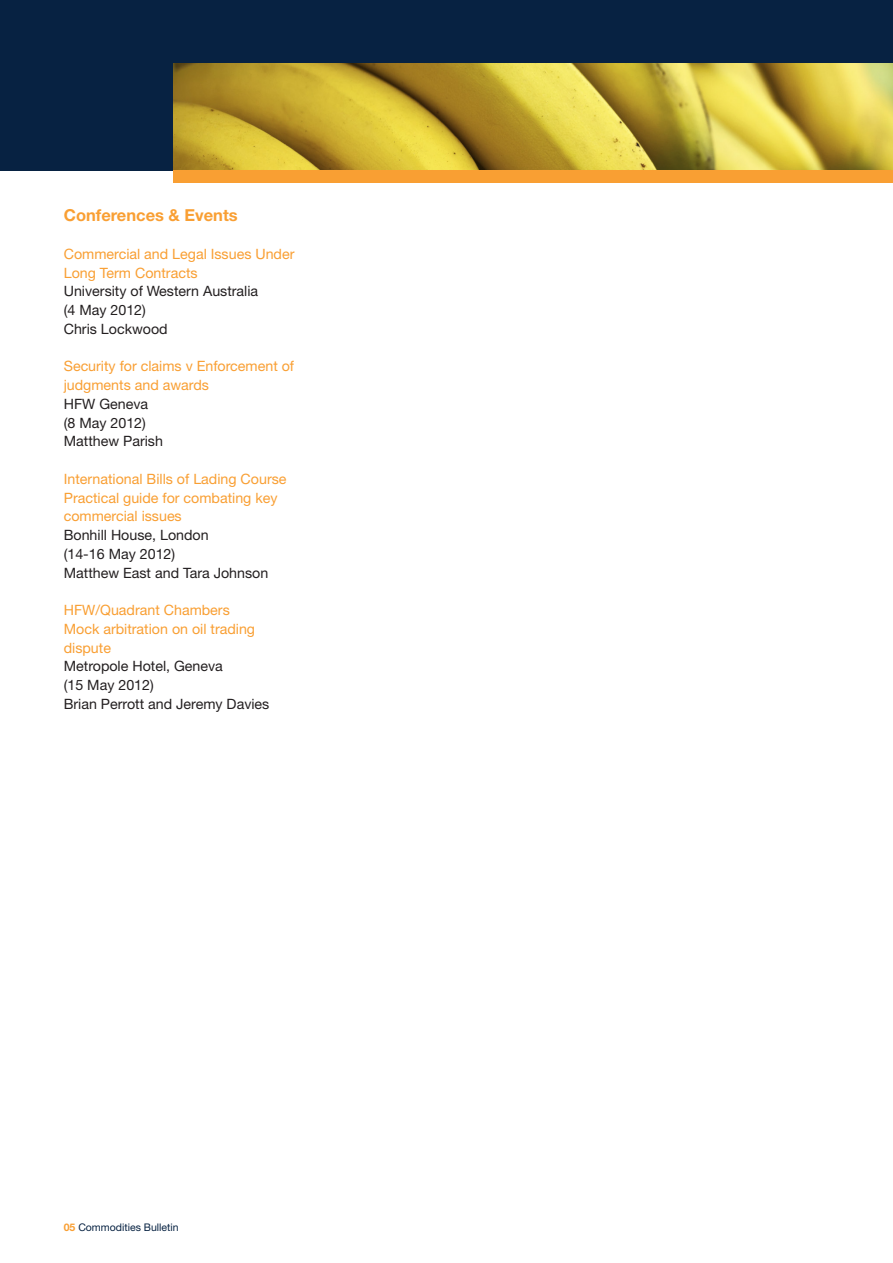
<style>
.page{position:relative;width:893px;height:1263px;background:#fff}
.page>*{position:absolute;margin:0;border:0;box-sizing:border-box;transform-origin:0 0}
.t1{font:700 16.5px "Helvetica Neue LT";color:#f99f33}
.t2{font:14.25px/18.8px "Helvetica Neue LT";color:#f99f33}
.t3{font:14.25px/18.8px "Helvetica Neue LT";color:#231f20}
.t4{font:10.5px "Helvetica Neue LT";color:#072242}
.s1{font-weight:700;color:#f99f33}
</style>
<div class="page">
<div style="left:0;top:0;width:893px;height:170px;background:#072242"></div>
<img style="left:174px;top:64px;width:719px;height:106px">
<div style="left:174px;top:170px;width:719px;height:13px;background:#f99f33"></div>
<p class="t1" style="left:64px;top:205px;width:175px">Conferences &amp; Events</p>
<p class="t2" style="left:64px;top:244px;width:232px">Commercial and Legal Issues Under<br>Long Term Contracts</p>
<p class="t3" style="left:64px;top:282px;width:196px">University of Western Australia</p>
<p class="t3" style="left:64px;top:300px;width:84px">(4 May 2012)</p>
<p class="t3" style="left:64px;top:319px;width:105px">Chris Lockwood</p>
<p class="t2" style="left:64px;top:357px;width:232px">Security for claims v Enforcement of judgments and awards</p>
<p class="t3" style="left:64px;top:394px;width:86px">HFW Geneva</p>
<p class="t3" style="left:64px;top:413px;width:84px">(8 May 2012)</p>
<p class="t3" style="left:64px;top:432px;width:101px">Matthew Parish</p>
<p class="t2" style="left:64px;top:469px;width:224px">International Bills of Lading Course</p>
<p class="t2" style="left:64px;top:488px;width:215px">Practical guide for combating key commercial issues</p>
<p class="t3" style="left:64px;top:525px;width:146px">Bonhill House, London (14-16 May 2012)</p>
<p class="t3" style="left:64px;top:563px;width:206px">Matthew East and Tara Johnson</p>
<p class="t2" style="left:64px;top:600px;width:168px">HFW/Quadrant Chambers</p>
<p class="t2" style="left:64px;top:619px;width:193px">Mock arbitration on oil trading dispute</p>
<p class="t3" style="left:64px;top:657px;width:161px">Metropole Hotel, Geneva</p>
<p class="t3" style="left:64px;top:675px;width:92px">(15 May 2012)</p>
<p class="t3" style="left:64px;top:694px;width:207px">Brian Perrott and Jeremy Davies</p>
<p class="t4" style="left:64px;top:1221px;width:116px"><span class="s1">05</span> Commodities Bulletin</p>
</div>
